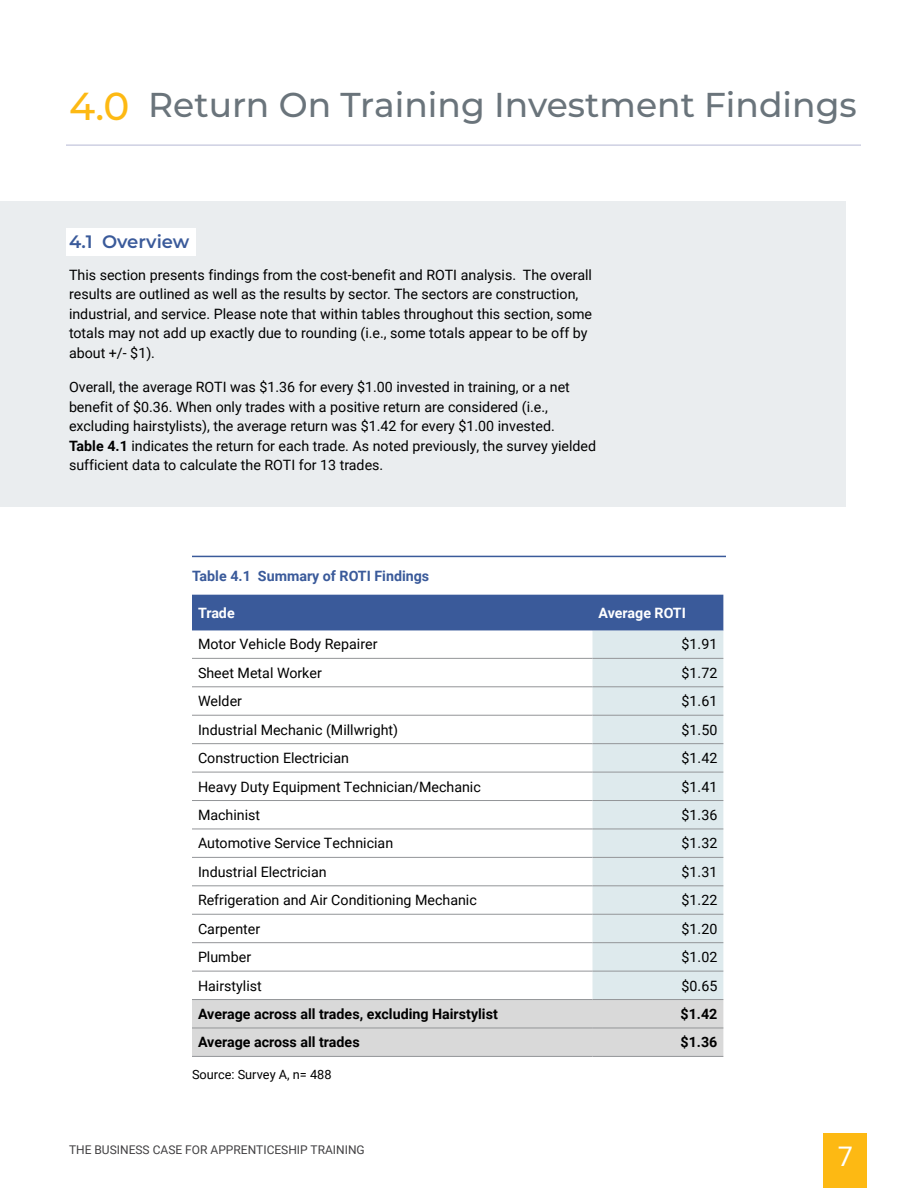
<style>
.page{position:relative;width:918px;height:1188px;background:#fff}
.page>*{position:absolute;margin:0;border:0;box-sizing:border-box;transform-origin:0 0}
.Head_1{font:500 34.5px "Montserrat";color:#6a747b}
.t1{font:27px "Roboto";color:#fff}
.Head_2{font:600 18px "Montserrat";color:#3a5a9a}
.Table_content_-_Left{font:14.25px/19.5px "Roboto";color:#000}
.Table_content_-_Righ{font:14.25px "Roboto";color:#000}
.Table_content_-_Left-2{font:700 14.25px "Roboto";color:#000}
.Table_title{font:700 14.25px "Roboto";color:#3a5a9a}
.Table_Header{font:700 14.25px "Roboto";color:#fff}
.Table_content_-_Righ-2{font:700 14.25px "Roboto";color:#000}
.Table_note{font:12.75px "Roboto";color:#000}
.t2{font:12px "Roboto";color:#414042}
.s1{font-size:39px;color:#fdb913}
.s2{font-weight:700}
</style>
<div class="page">
<div style="left:0;top:201px;width:845px;height:306px;background:#eaedef"></div>
<div style="left:66px;top:228px;width:129px;height:28px;background:#fff"></div>
<hr style="left:66px;top:144px;width:795px;height:2px;background:#ced0e3">
<hr style="left:192px;top:556px;width:534px;height:1px;background:#3a5a9a">
<div style="left:192px;top:595px;width:531px;height:36px;background:#3a5a9a"></div>
<svg style="left:192px;top:657px;width:400px;height:314px"></svg>
<div style="left:592px;top:631px;width:131px;height:368px;background:#deeaed"></div>
<div style="left:192px;top:1000px;width:531px;height:56px;background:#d9d9d9"></div>
<hr style="left:192px;top:658px;width:400px;height:1px;background:#939598">
<hr style="left:592px;top:658px;width:131px;height:1px;background:#939598">
<hr style="left:192px;top:686px;width:400px;height:1px;background:#939598">
<hr style="left:592px;top:686px;width:131px;height:1px;background:#939598">
<hr style="left:192px;top:715px;width:400px;height:1px;background:#939598">
<hr style="left:592px;top:715px;width:131px;height:1px;background:#939598">
<hr style="left:192px;top:743px;width:400px;height:1px;background:#939598">
<hr style="left:592px;top:743px;width:131px;height:1px;background:#939598">
<hr style="left:192px;top:772px;width:400px;height:1px;background:#939598">
<hr style="left:592px;top:772px;width:131px;height:1px;background:#939598">
<hr style="left:192px;top:800px;width:400px;height:1px;background:#939598">
<hr style="left:592px;top:800px;width:131px;height:1px;background:#939598">
<hr style="left:192px;top:829px;width:400px;height:1px;background:#939598">
<hr style="left:592px;top:829px;width:131px;height:1px;background:#939598">
<hr style="left:192px;top:857px;width:400px;height:1px;background:#939598">
<hr style="left:592px;top:857px;width:131px;height:1px;background:#939598">
<hr style="left:192px;top:885px;width:400px;height:1px;background:#939598">
<hr style="left:592px;top:885px;width:131px;height:1px;background:#939598">
<hr style="left:192px;top:914px;width:400px;height:1px;background:#939598">
<hr style="left:592px;top:914px;width:131px;height:1px;background:#939598">
<hr style="left:192px;top:942px;width:400px;height:1px;background:#939598">
<hr style="left:592px;top:942px;width:131px;height:1px;background:#939598">
<hr style="left:192px;top:971px;width:400px;height:1px;background:#939598">
<hr style="left:592px;top:971px;width:131px;height:1px;background:#939598">
<hr style="left:192px;top:1028px;width:400px;height:1px;background:#939598">
<hr style="left:592px;top:1028px;width:131px;height:1px;background:#939598">
<hr style="left:192px;top:999px;width:400px;height:1px;background:#939598">
<hr style="left:592px;top:999px;width:131px;height:1px;background:#939598">
<hr style="left:192px;top:1056px;width:400px;height:1px;background:#939598">
<hr style="left:592px;top:1056px;width:131px;height:1px;background:#939598">
<div style="left:824px;top:1134px;width:43px;height:54px;background:#fdb913"></div>
<h1 class="Head_1" style="left:69px;top:81px;width:789px"><span class="s1">4.0</span> Return On Training Investment Findings</h1>
<h2 class="Head_2" style="left:69px;top:229px;width:122px">4.1 Overview</h2>
<p class="Table_content_-_Left" style="left:69px;top:265px;width:525px">This section presents findings from the cost-benefit and ROTI analysis. The overall results are outlined as well as the results by sector. The sectors are construction, industrial, and service. Please note that within tables throughout this section, some totals may not add up exactly due to rounding (i.e., some totals appear to be off by about +/- $1).</p>
<p class="Table_content_-_Left" style="left:69px;top:377px;width:529px">Overall, the average ROTI was $1.36 for every $1.00 invested in training, or a net benefit of $0.36. When only trades with a positive return are considered (i.e., excluding hairstylists), the average return was $1.42 for every $1.00 invested.<br><span class="s2">Table 4.1</span> indicates the return for each trade. As noted previously, the survey yielded sufficient data to calculate the ROTI for 13 trades.</p>
<p class="Table_title" style="left:192px;top:566px;width:239px">Table 4.1 Summary of ROTI Findings</p>
<p class="Table_Header" style="left:198px;top:603px;width:38px">Trade</p>
<p class="Table_Header" style="left:598px;top:603px;width:89px">Average ROTI</p>
<p class="Table_content_-_Left" style="left:198px;top:634px;width:181px">Motor Vehicle Body Repairer</p>
<p class="Table_content_-_Righ" style="left:682px;top:634px;width:37px">$1.91</p>
<p class="Table_content_-_Left" style="left:198px;top:662px;width:125px">Sheet Metal Worker</p>
<p class="Table_content_-_Righ" style="left:682px;top:663px;width:37px">$1.72</p>
<p class="Table_content_-_Left" style="left:198px;top:691px;width:46px">Welder</p>
<p class="Table_content_-_Righ" style="left:682px;top:691px;width:37px">$1.61</p>
<p class="Table_content_-_Left" style="left:198px;top:719px;width:202px">Industrial Mechanic (Millwright)</p>
<p class="Table_content_-_Righ" style="left:682px;top:720px;width:37px">$1.50</p>
<p class="Table_content_-_Left" style="left:198px;top:748px;width:153px">Construction Electrician</p>
<p class="Table_content_-_Righ" style="left:682px;top:748px;width:37px">$1.42</p>
<p class="Table_content_-_Left" style="left:198px;top:776px;width:284px">Heavy Duty Equipment Technician/Mechanic</p>
<p class="Table_content_-_Righ" style="left:682px;top:776px;width:37px">$1.41</p>
<p class="Table_content_-_Left" style="left:198px;top:805px;width:64px">Machinist</p>
<p class="Table_content_-_Righ" style="left:682px;top:805px;width:37px">$1.36</p>
<p class="Table_content_-_Left" style="left:198px;top:833px;width:197px">Automotive Service Technician</p>
<p class="Table_content_-_Righ" style="left:682px;top:833px;width:37px">$1.32</p>
<p class="Table_content_-_Left" style="left:198px;top:861px;width:130px">Industrial Electrician</p>
<p class="Table_content_-_Righ" style="left:682px;top:862px;width:37px">$1.31</p>
<p class="Table_content_-_Left" style="left:198px;top:890px;width:280px">Refrigeration and Air Conditioning Mechanic</p>
<p class="Table_content_-_Righ" style="left:682px;top:890px;width:37px">$1.22</p>
<p class="Table_content_-_Left" style="left:198px;top:918px;width:64px">Carpenter</p>
<p class="Table_content_-_Righ" style="left:682px;top:919px;width:37px">$1.20</p>
<p class="Table_content_-_Left" style="left:198px;top:947px;width:55px">Plumber</p>
<p class="Table_content_-_Righ" style="left:682px;top:947px;width:37px">$1.02</p>
<p class="Table_content_-_Left" style="left:198px;top:975px;width:65px">Hairstylist</p>
<p class="Table_content_-_Righ" style="left:682px;top:975px;width:37px">$0.65</p>
<p class="Table_content_-_Left-2" style="left:198px;top:1004px;width:301px">Average across all trades, excluding Hairstylist</p>
<p class="Table_content_-_Righ-2" style="left:681px;top:1004px;width:38px">$1.42</p>
<p class="Table_content_-_Left-2" style="left:198px;top:1032px;width:163px">Average across all trades</p>
<p class="Table_content_-_Righ-2" style="left:681px;top:1032px;width:38px">$1.36</p>
<p class="Table_note" style="left:192px;top:1066px;width:141px">Source: Survey A, n= 488</p>
<p class="t2" style="left:69px;top:1141px;width:297px">THE BUSINESS CASE FOR APPRENTICESHIP TRAINING</p>
<h2 class="t1" style="left:838px;top:1138px;width:17px">7</h2>
</div>
